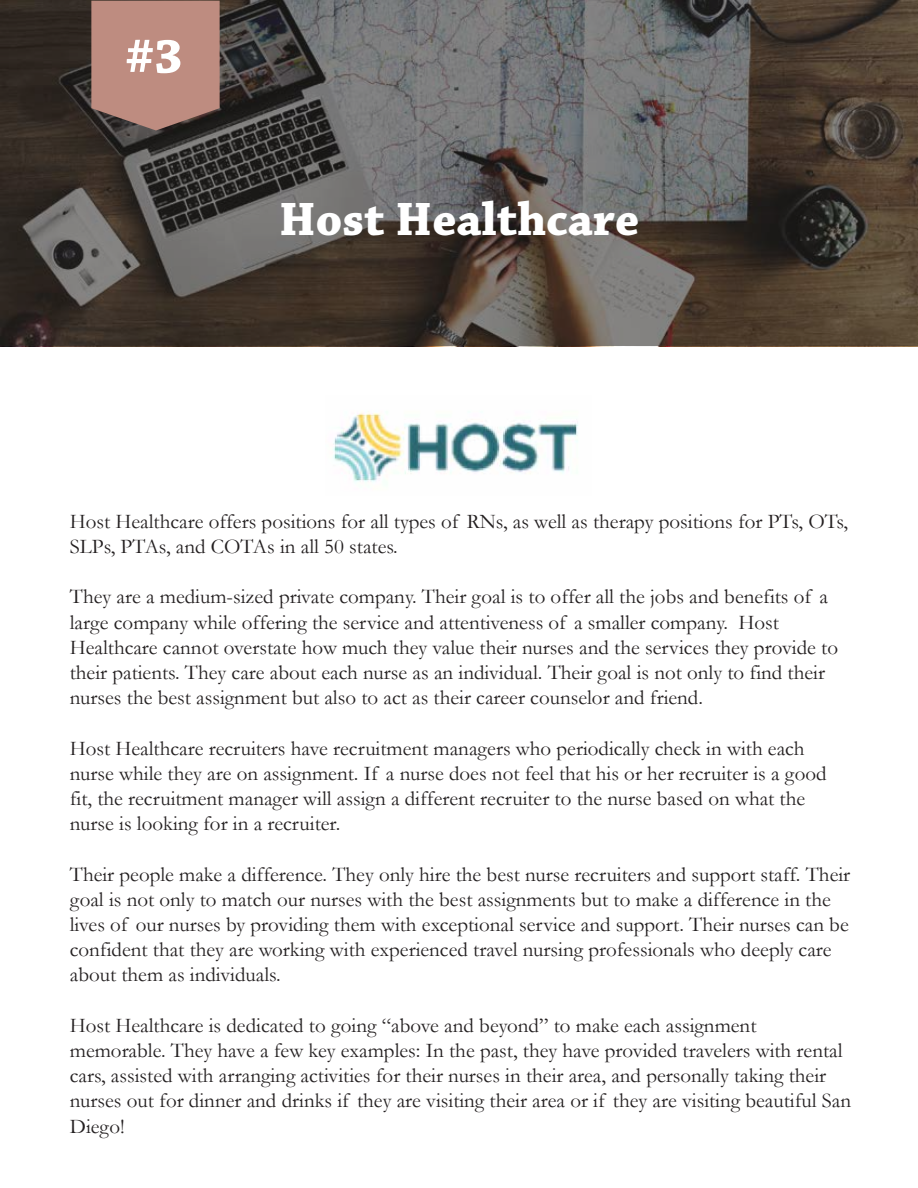
<style>
.page{position:relative;width:918px;height:1188px;background:#fff}
.page>*{position:absolute;margin:0;border:0;box-sizing:border-box;transform-origin:0 0}
.t1{font:700 51px "Chaparral Pro";color:#fff}
.t2{font:700 49.2px "Chaparral Pro";color:#fff}
.t3{font:21px/25.2px "Garamond";color:#231f20}
</style>
<div class="page">
<svg style="left:0;top:0;width:918px;height:345px;background:#554f4a"></svg>
<svg style="left:91px;top:1px;width:129px;height:129px;background:#b18378"></svg>
<img style="left:333px;top:411px;width:245px;height:71px">
<h1 class="t1" style="left:125px;top:27px;width:59px">#3</h1>
<h2 class="t2" style="left:279px;top:191px;width:362px">Host Healthcare</h2>
<p class="t3" style="left:70px;top:508px;width:780px">Host Healthcare offers positions for all types of RNs, as well as therapy positions for PTs, OTs,<br>SLPs, PTAs, and COTAs in all 50 states.</p>
<p class="t3" style="left:70px;top:584px;width:770px">They are a medium-sized private company. Their goal is to offer all the jobs and benefits of a large company while offering the service and attentiveness of a smaller company. Host Healthcare cannot overstate how much they value their nurses and the services they provide to their patients. They care about each nurse as an individual. Their goal is not only to find their nurses the best assignment but also to act as their career counselor and friend.</p>
<p class="t3" style="left:70px;top:735px;width:758px">Host Healthcare recruiters have recruitment managers who periodically check in with each nurse while they are on assignment. If a nurse does not feel that his or her recruiter is a good fit, the recruitment manager will assign a different recruiter to the nurse based on what the nurse is looking for in a recruiter.</p>
<p class="t3" style="left:70px;top:861px;width:782px">Their people make a difference. They only hire the best nurse recruiters and support staff. Their goal is not only to match our nurses with the best assignments but to make a difference in the lives of our nurses by providing them with exceptional service and support. Their nurses can be confident that they are working with experienced travel nursing professionals who deeply care about them as individuals.</p>
<p class="t3" style="left:70px;top:1012px;width:783px">Host Healthcare is dedicated to going “above and beyond” to make each assignment memorable. They have a few key examples: In the past, they have provided travelers with rental cars, assisted with arranging activities for their nurses in their area, and personally taking their nurses out for dinner and drinks if they are visiting their area or if they are visiting beautiful San Diego!</p>
</div>
